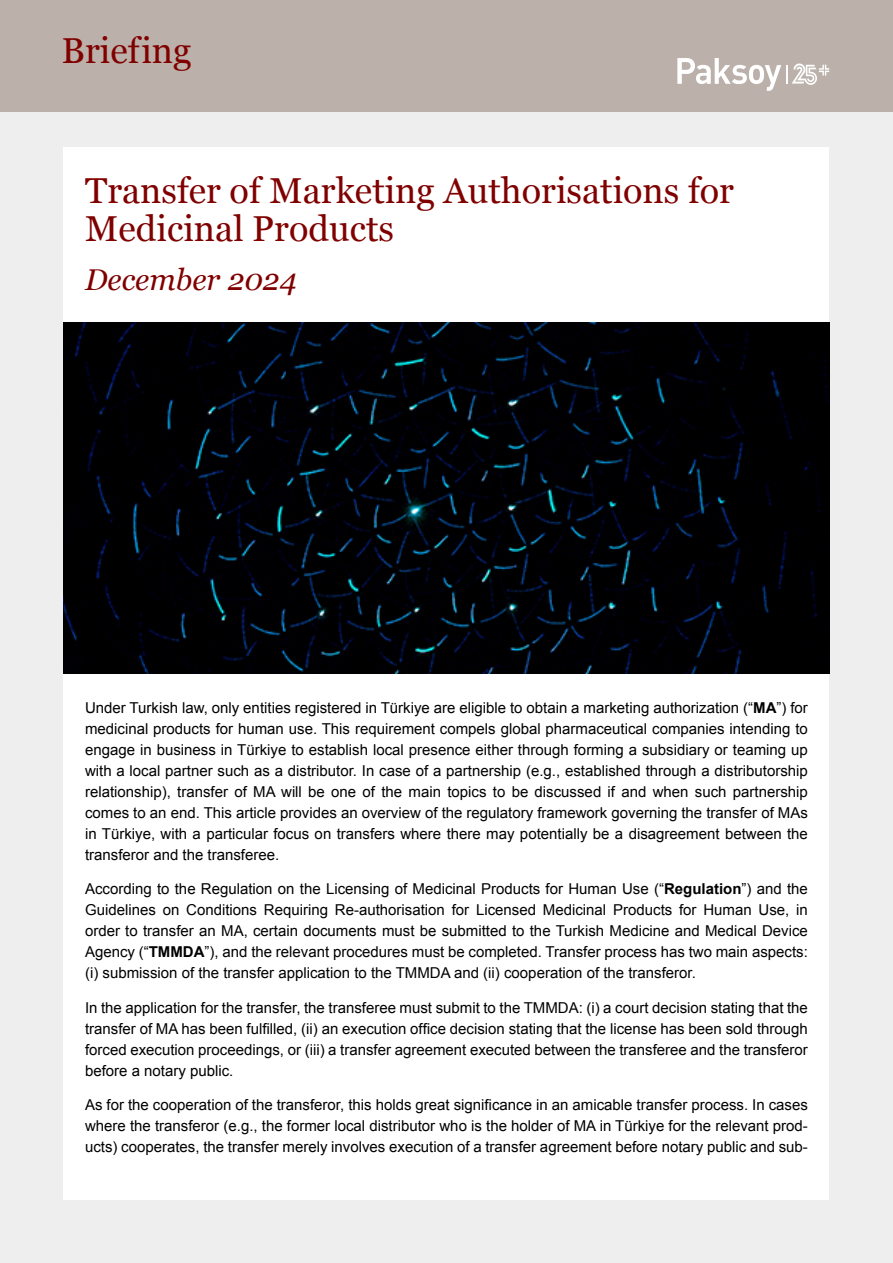
<style>
.page{position:relative;width:893px;height:1263px;background:#eee}
.page>*{position:absolute;margin:0;border:0;box-sizing:border-box;transform-origin:0 0}
.t1{font:36px/37.5px "Georgia";color:#800000}
.t2{font:italic 30px "Georgia";color:#800000}
.t3{font:15px/21px "Arial";color:#000;text-align:justify}
.s1{font-weight:700}
</style>
<div class="page">
<div style="left:0;top:0;width:893px;height:112px;background:#bbb1aa"></div>
<div style="left:64px;top:147px;width:765px;height:1052px;background:#fff"></div>
<img style="left:64px;top:322px;width:765px;height:351px">
<svg style="left:677px;top:58px;width:104px;height:33px"></svg>
<svg style="left:787px;top:63px;width:42px;height:22px"></svg>
<h1 class="t1" style="left:62px;top:31px;width:131px">Briefing</h1>
<h1 class="t1" style="left:85px;top:171px;width:650px">Transfer of Marketing Authorisations for<br>Medicinal Products</h1>
<h2 class="t2" style="left:85px;top:258px;width:213px">December 2024</h2>
<p class="t3" style="left:85px;top:697px;width:724px">Under Turkish law, only entities registered in Türkiye are eligible to obtain a marketing authorization (“<span class="s1">MA</span>”) for medicinal products for human use. This requirement compels global pharmaceutical companies intending to engage in business in Türkiye to establish local presence either through forming a subsidiary or teaming up with a local partner such as a distributor. In case of a partnership (e.g., established through a distributorship relationship), transfer of MA will be one of the main topics to be discussed if and when such partnership comes to an end. This article provides an overview of the regulatory framework governing the transfer of MAs in Türkiye, with a particular focus on transfers where there may potentially be a disagreement between the transferor and the transferee.</p>
<p class="t3" style="left:85px;top:878px;width:724px">According to the Regulation on the Licensing of Medicinal Products for Human Use (“<span class="s1">Regulation</span>”) and the Guidelines on Conditions Requiring Re-authorisation for Licensed Medicinal Products for Human Use, in order to transfer an MA, certain documents must be submitted to the Turkish Medicine and Medical Device Agency (“<span class="s1">TMMDA</span>”), and the relevant procedures must be completed. Transfer process has two main aspects: (i) submission of the transfer application to the TMMDA and (ii) cooperation of the transferor.</p>
<p class="t3" style="left:85px;top:997px;width:724px">In the application for the transfer, the transferee must submit to the TMMDA: (i) a court decision stating that the transfer of MA has been fulfilled, (ii) an execution office decision stating that the license has been sold through forced execution proceedings, or (iii) a transfer agreement executed between the transferee and the transferor before a notary public.</p>
<p class="t3" style="left:85px;top:1094px;width:724px">As for the cooperation of the transferor, this holds great significance in an amicable transfer process. In cases where the transferor (e.g., the former local distributor who is the holder of MA in Türkiye for the relevant prod&shy;ucts) cooperates, the transfer merely involves execution of a transfer agreement before notary public and sub-</p>
</div>
